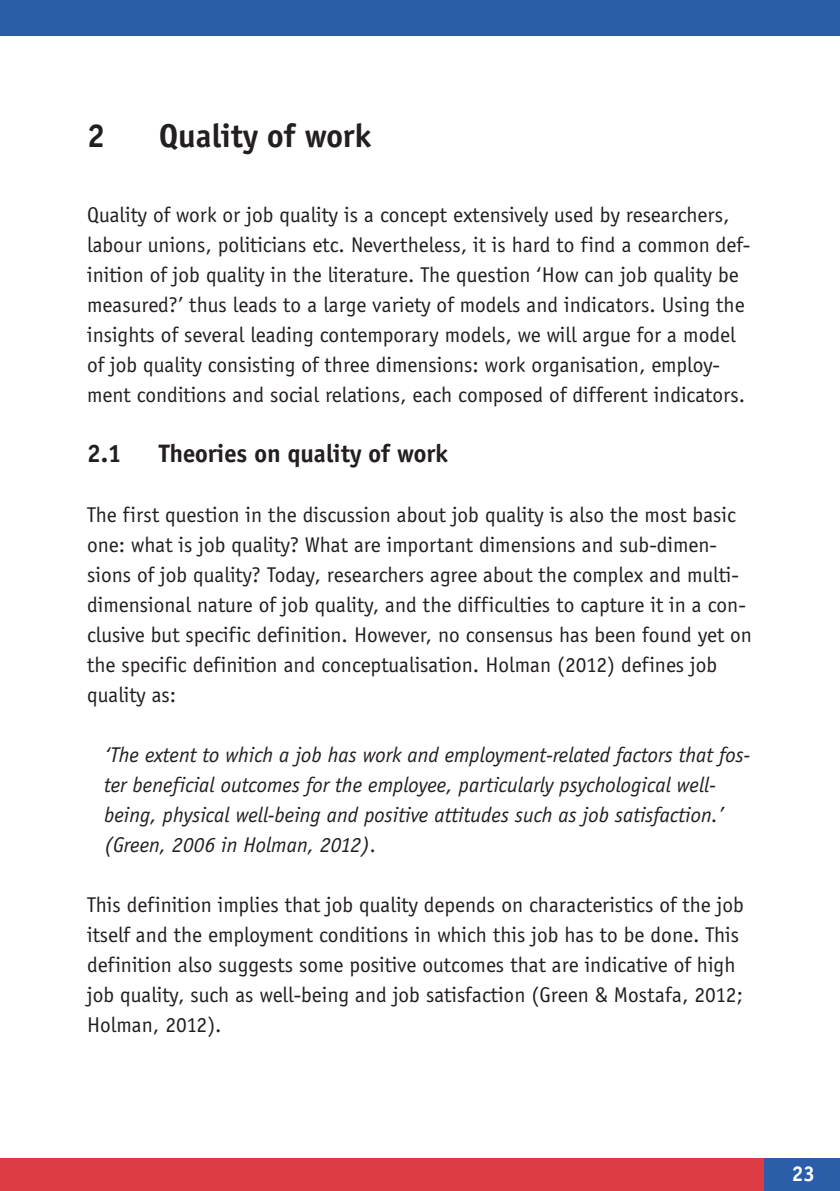
<style>
.page{position:relative;width:840px;height:1191px;background:#fff}
.page>*{position:absolute;margin:0;border:0;box-sizing:border-box;transform-origin:0 0}
.t1{font:700 34px "Officina Sans";color:#231f20}
.t2{font:700 26px "Officina Sans";color:#231f20}
.t3{font:22px/30px "Officina Sans";color:#231f20}
.t4{font:italic 22px/30px "Officina Sans";color:#231f20}
.t5{font:700 22px "Officina Sans";color:#fff}
</style>
<div class="page">
<div style="left:752px;top:1158px;width:87px;height:33px;background:#2b5da9"></div>
<div style="left:0;top:1158px;width:763px;height:33px;background:#dd3c45"></div>
<div style="left:0;top:0;width:839px;height:36px;background:#2b5da9"></div>
<h1 class="t1" style="left:87px;top:115px;width:19px">2</h1>
<h1 class="t1" style="left:159px;top:115px;width:213px">Quality of work</h1>
<p class="t3" style="left:87px;top:199px;width:664px">Quality of work or job quality is a concept extensively used by researchers, labour unions, politicians etc. Nevertheless, it is hard to find a common def&shy;inition of job quality in the literature. The question ‘How can job quality be measured?’ thus leads to a large variety of models and indicators. Using the insights of several leading contemporary models, we will argue for a model of job quality consisting of three dimensions: work organisation, employ&shy;ment conditions and social relations, each composed of different indicators.</p>
<p class="t2" style="left:87px;top:438px;width:36px">2.1</p>
<p class="t2" style="left:159px;top:438px;width:290px">Theories on quality of work</p>
<p class="t3" style="left:87px;top:499px;width:666px">The first question in the discussion about job quality is also the most basic one: what is job quality? What are important dimensions and sub-dimen&shy;sions of job quality? Today, researchers agree about the complex and multi&shy;dimensional nature of job quality, and the difficulties to capture it in a con&shy;clusive but specific definition. However, no consensus has been found yet on the specific definition and conceptualisation. Holman (2012) defines job quality as:</p>
<p class="t4" style="left:104px;top:739px;width:647px">‘The extent to which a job has work and employment-related factors that fos&shy;ter beneficial outcomes for the employee, particularly psychological well&shy;being, physical well-being and positive attitudes such as job satisfaction.’ (Green, 2006 in Holman, 2012).</p>
<p class="t3" style="left:87px;top:889px;width:658px">This definition implies that job quality depends on characteristics of the job itself and the employment conditions in which this job has to be done. This definition also suggests some positive outcomes that are indicative of high job quality, such as well-being and job satisfaction (Green &amp; Mostafa, 2012; Holman, 2012).</p>
<p class="t5" style="left:791px;top:1160px;width:24px">23</p>
</div>
